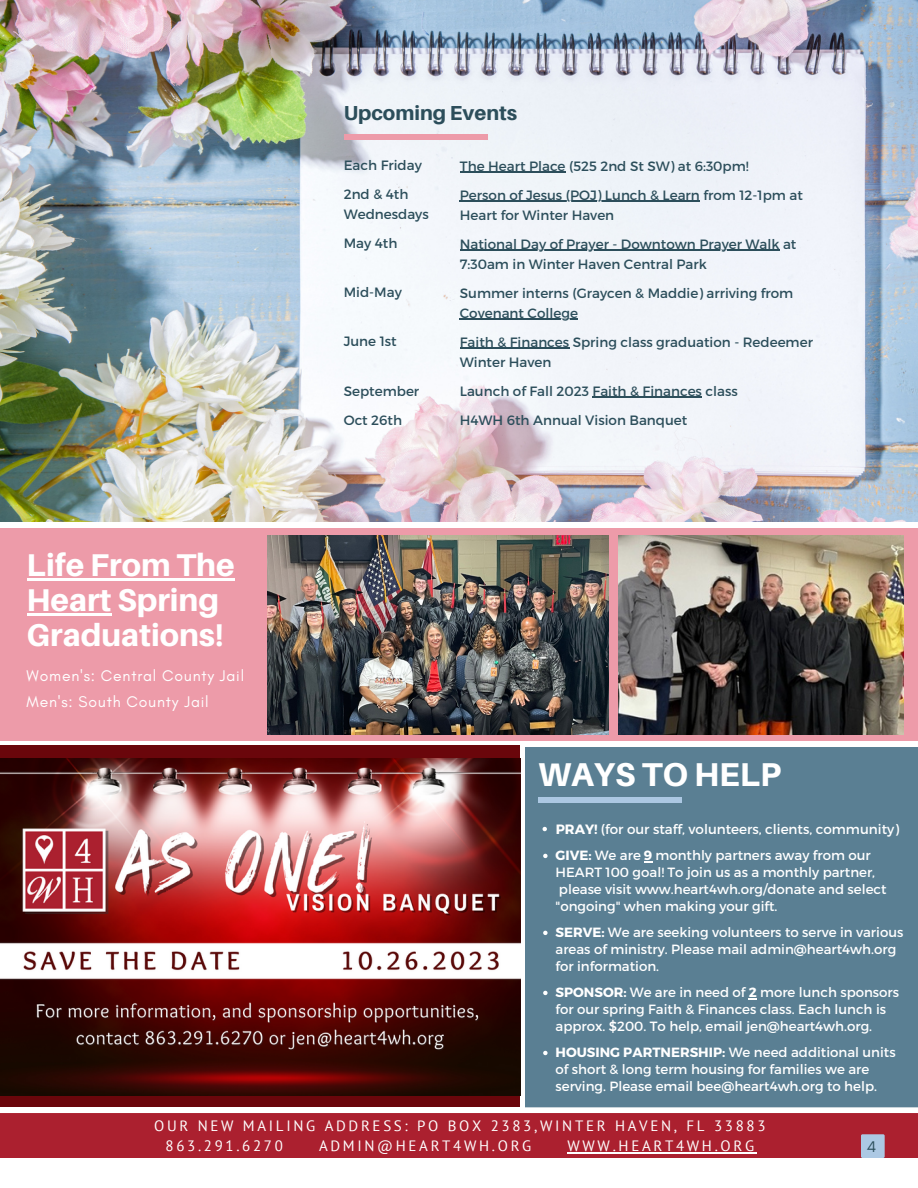
<style>
.page{position:relative;width:918px;height:1188px;background:#fff}
.page>*{position:absolute;margin:0;border:0;box-sizing:border-box;transform-origin:0 0}
.t1{font:800 33px "Aileron";color:#fff}
.t2{font:800 31.5px/34.8px "Aileron";color:#fff}
.t3{font:800 20.25px "Aileron";color:#2c4e5b}
.t4{font:15.75px "Glacial Indifference";letter-spacing:.05em;color:#fff}
.t5{font:15.75px "Glacial Indifference";color:#2c4e5b}
.t6{font:15px "PT Sans";letter-spacing:.18em;color:#fff}
.t7{font:13.5px/20px "Montserrat";color:#2c4e5b}
.t8{font:13.5px "Montserrat";color:#fff}
.t9{font:13.35px/17px "Montserrat";color:#fff}
.s1{font-weight:700}
</style>
<div class="page">
<div style="left:0;top:528px;width:918px;height:213px;background:#ed9ba9"></div>
<div style="left:0;top:1112px;width:918px;height:46px;background:#ab202f"></div>
<div style="left:861px;top:1134px;width:24px;height:24px;background:#acc8e3;border-radius:2px"></div>
<hr style="left:568px;top:1152px;width:189px;height:1px;background:#fff">
<div style="left:525px;top:747px;width:393px;height:361px;background:#5a7f93"></div>
<div style="left:538px;top:797px;width:144px;height:6px;background:#acc8e3"></div>
<svg style="left:543px;top:827px;width:4px;height:4px"></svg>
<svg style="left:543px;top:854px;width:5px;height:4px"></svg>
<svg style="left:543px;top:931px;width:5px;height:4px"></svg>
<svg style="left:543px;top:991px;width:5px;height:4px"></svg>
<svg style="left:749px;top:998px;width:8px;height:2px"></svg>
<svg style="left:543px;top:1051px;width:5px;height:4px"></svg>
<div style="left:0;top:746px;width:520px;height:361px;background:#6a060b"></div>
<svg style="left:0;top:1107px;width:918px;height:6px"></svg>
<img style="left:0;top:0;width:918px;height:522px">
<div style="left:344px;top:135px;width:144px;height:5px;background:#ed9ba9"></div>
<img style="left:0;top:759px;width:521px;height:336px">
<img style="left:267px;top:536px;width:341px;height:199px">
<img style="left:619px;top:536px;width:285px;height:199px">
<hr style="left:27px;top:578px;width:208px;height:2px;background:#fff">
<hr style="left:27px;top:613px;width:85px;height:2px;background:#fff">
<hr style="left:460px;top:172px;width:106px;height:1px;background:#2c4e5b">
<hr style="left:460px;top:201px;width:240px;height:1px;background:#2c4e5b">
<hr style="left:460px;top:250px;width:320px;height:1px;background:#2c4e5b">
<hr style="left:460px;top:319px;width:118px;height:1px;background:#2c4e5b">
<hr style="left:460px;top:348px;width:109px;height:1px;background:#2c4e5b">
<hr style="left:593px;top:397px;width:109px;height:1px;background:#2c4e5b">
<p class="t2" style="left:27px;top:547px;width:209px">Life From The<br>Heart Spring<br>Graduations!</p>
<p class="t4" style="left:27px;top:666px;width:219px">Women's: Central County Jail</p>
<p class="t4" style="left:27px;top:692px;width:184px">Men's: South County Jail</p>
<p class="t3" style="left:344px;top:101px;width:175px">Upcoming Events</p>
<p class="t7" style="left:344px;top:155px;width:80px">Each Friday</p>
<p class="t7" style="left:344px;top:184px;width:87px">2nd &amp; 4th<br>Wednesdays</p>
<p class="t7" style="left:344px;top:233px;width:55px">May 4th</p>
<p class="t7" style="left:344px;top:282px;width:60px">Mid-May</p>
<p class="t7" style="left:344px;top:331px;width:55px">June 1st</p>
<p class="t7" style="left:344px;top:380px;width:77px">September</p>
<p class="t7" style="left:344px;top:409px;width:60px">Oct 26th</p>
<p class="t7" style="left:460px;top:155px;width:290px">The Heart Place (525 2nd St SW) at 6:30pm!</p>
<p class="t7" style="left:460px;top:184px;width:345px">Person of Jesus (POJ) Lunch &amp; Learn from 12-1pm at</p>
<p class="t7" style="left:460px;top:204px;width:156px">Heart for Winter Haven</p>
<p class="t7" style="left:460px;top:233px;width:338px">National Day of Prayer - Downtown Prayer Walk at<br>7:30am in Winter Haven Central Park</p>
<p class="t7" style="left:460px;top:282px;width:335px">Summer interns (Graycen &amp; Maddie) arriving from<br>Covenant College</p>
<p class="t7" style="left:460px;top:331px;width:355px">Faith &amp; Finances Spring class graduation - Redeemer<br>Winter Haven</p>
<p class="t7" style="left:460px;top:380px;width:279px">Launch of Fall 2023 Faith &amp; Finances class</p>
<p class="t7" style="left:460px;top:409px;width:229px">H4WH 6th Annual Vision Banquet</p>
<p class="t1" style="left:538px;top:754px;width:244px">WAYS TO HELP</p>
<p class="t8" style="left:556px;top:820px;width:345px"><span class="s1">PRAY!</span> (for our staff, volunteers, clients, community)</p>
<p class="t9" style="left:556px;top:846px;width:332px"><span class="s1">GIVE:</span> We are <span class="s1">9</span> monthly partners away from our HEART 100 goal! To join us as a monthly partner, please visit www.heart4wh.org/donate and select "ongoing" when making your gift.</p>
<p class="t9" style="left:556px;top:923px;width:349px"><span class="s1">SERVE:</span> We are seeking volunteers to serve in various areas of ministry. Please mail admin@heart4wh.org for information.</p>
<p class="t9" style="left:556px;top:983px;width:345px"><span class="s1">SPONSOR:</span> We are in need of <span class="s1">2</span> more lunch sponsors for our spring Faith &amp; Finances class. Each lunch is approx. $200. To help, email jen@heart4wh.org.</p>
<p class="t9" style="left:556px;top:1043px;width:342px"><span class="s1">HOUSING PARTNERSHIP:</span> We need additional units of short &amp; long term housing for families we are serving. Please email bee@heart4wh.org to help.</p>
<p class="t6" style="left:154px;top:1115px;width:613px">OUR NEW MAILING ADDRESS: PO BOX 2383,WINTER HAVEN, FL 33883</p>
<p class="t6" style="left:166px;top:1136px;width:119px">863.291.6270</p>
<p class="t6" style="left:319px;top:1136px;width:214px">ADMIN@HEART4WH.ORG</p>
<p class="t6" style="left:568px;top:1136px;width:188px">WWW.HEART4WH.ORG</p>
<p class="t5" style="left:867px;top:1137px;width:11px">4</p>
</div>
